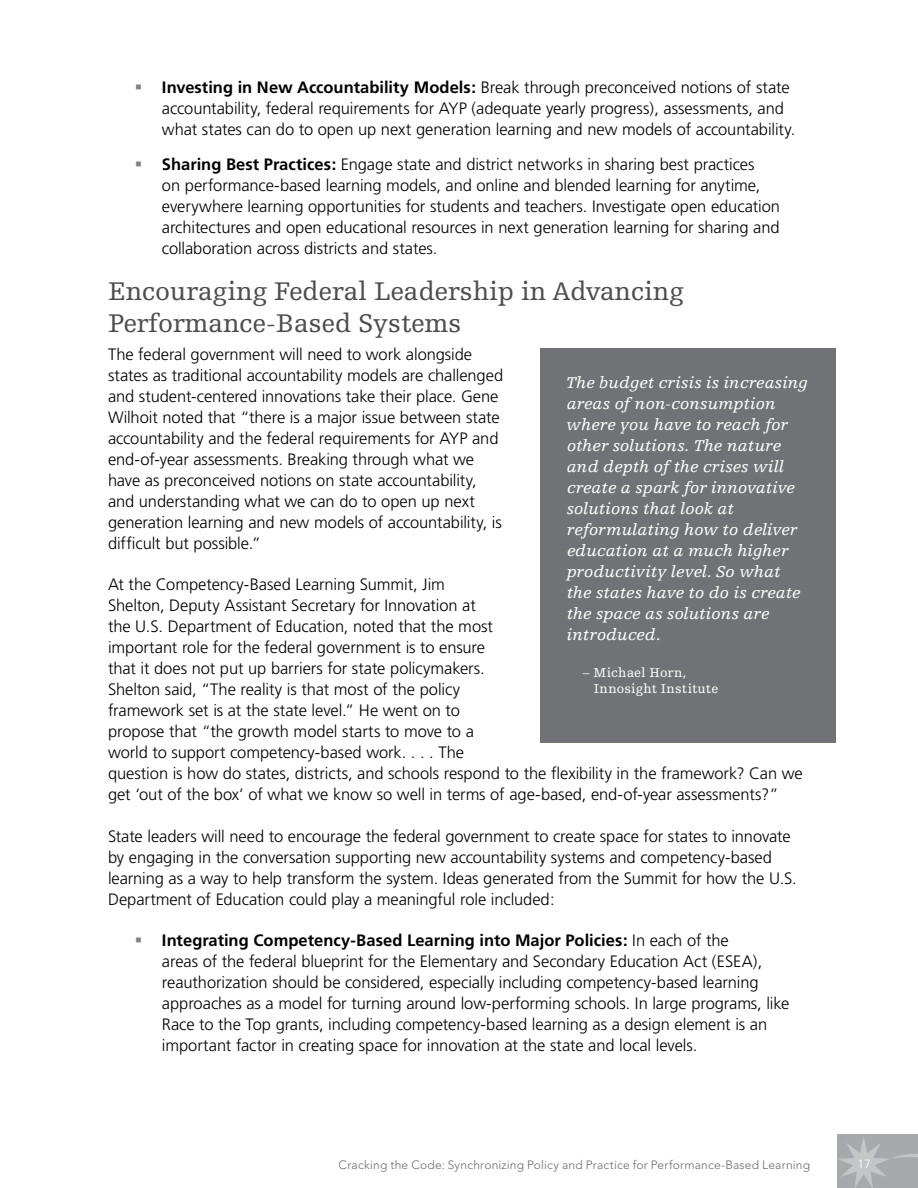
<style>
.page{position:relative;width:918px;height:1188px;background:#fff}
.page>*{position:absolute;margin:0;border:0;box-sizing:border-box;transform-origin:0 0}
.t1{font:27px/32.4px "Egyptienne F";letter-spacing:-.01em;color:#4d4d4f}
.t2{font:300 16.5px/21px "Frutiger";letter-spacing:-.005em;color:#000}
.t3{font:italic 16.5px/21px "Egyptienne F";letter-spacing:.005em;color:#fff}
.t4{font:13.5px/16.2px "Egyptienne F";letter-spacing:.01em;color:#fff}
.t5{font:300 12px "Avenir";letter-spacing:.015em;color:#696a6c}
.t6{font:300 12px "Frutiger";color:#fff}
.s1{font-weight:700}
</style>
<div class="page">
<div style="left:540px;top:349px;width:296px;height:394px;background:#717275"></div>
<div style="left:837px;top:1134px;width:81px;height:54px;background:#a7a9ac"></div>
<svg style="left:838px;top:1137px;width:51px;height:51px"></svg>
<svg style="left:893px;top:1154px;width:25px;height:4px"></svg>
<p class="t2" style="left:162px;top:77px;width:635px"><span class="s1">Investing in New Accountability Models:</span> Break through preconceived notions of state accountability, federal requirements for AYP (adequate yearly progress), assessments, and what states can do to open up next generation learning and new models of accountability.</p>
<p class="t2" style="left:162px;top:154px;width:620px"><span class="s1">Sharing Best Practices:</span> Engage state and district networks in sharing best practices<br>on performance-based learning models, and online and blended learning for anytime, everywhere learning opportunities for students and teachers. Investigate open education architectures and open educational resources in next generation learning for sharing and collaboration across districts and states.</p>
<h1 class="t1" style="left:108px;top:275px;width:578px">Encouraging Federal Leadership in Advancing<br>Performance-Based Systems</h1>
<p class="t2" style="left:108px;top:344px;width:397px">The federal government will need to work alongside states as traditional accountability models are challenged and student-centered innovations take their place. Gene Wilhoit noted that “there is a major issue between state accountability and the federal requirements for AYP and end-of-year assessments. Breaking through what we have as preconceived notions on state accountability, and understanding what we can do to open up next generation learning and new models of accountability, is difficult but possible.”</p>
<p class="t2" style="left:108px;top:574px;width:696px">At the Competency-Based Learning Summit, Jim<br>Shelton, Deputy Assistant Secretary for Innovation at<br>the U.S. Department of Education, noted that the most<br>important role for the federal government is to ensure<br>that it does not put up barriers for state policymakers.<br>Shelton said, “The reality is that most of the policy<br>framework set is at the state level.” He went on to<br>propose that “the growth model starts to move to a<br>world to support competency-based work. . . . The<br>question is how do states, districts, and schools respond to the flexibility in the framework? Can we get ‘out of the box’ of what we know so well in terms of age-based, end-of-year assessments?”</p>
<p class="t2" style="left:108px;top:826px;width:690px">State leaders will need to encourage the federal government to create space for states to innovate by engaging in the conversation supporting new accountability systems and competency-based learning as a way to help transform the system. Ideas generated from the Summit for how the U.S.<br>Department of Education could play a meaningful role included:</p>
<p class="t2" style="left:162px;top:930px;width:629px"><span class="s1">Integrating Competency-Based Learning into Major Policies:</span> In each of the<br>areas of the federal blueprint for the Elementary and Secondary Education Act (ESEA), reauthorization should be considered, especially including competency-based learning approaches as a model for turning around low-performing schools. In large programs, like Race to the Top grants, including competency-based learning as a design element is an important factor in creating space for innovation at the state and local levels.</p>
<p class="t3" style="left:566px;top:373px;width:243px">The budget crisis is increasing areas of non-consumption where you have to reach for other solutions. The nature and depth of the crises will create a spark for innovative solutions that look at reformulating how to deliver education at a much higher productivity level. So what the states have to do is create the space as solutions are introduced.</p>
<p class="t4" style="left:594px;top:664px;width:126px;text-indent:-11px">– Michael Horn,<br>Innosight Institute</p>
<p class="t5" style="left:339px;top:1158px;width:473px">Cracking the Code: Synchronizing Policy and Practice for Performance-Based Learning</p>
<p class="t6" style="left:858px;top:1157px;width:15px">17</p>
</div>
